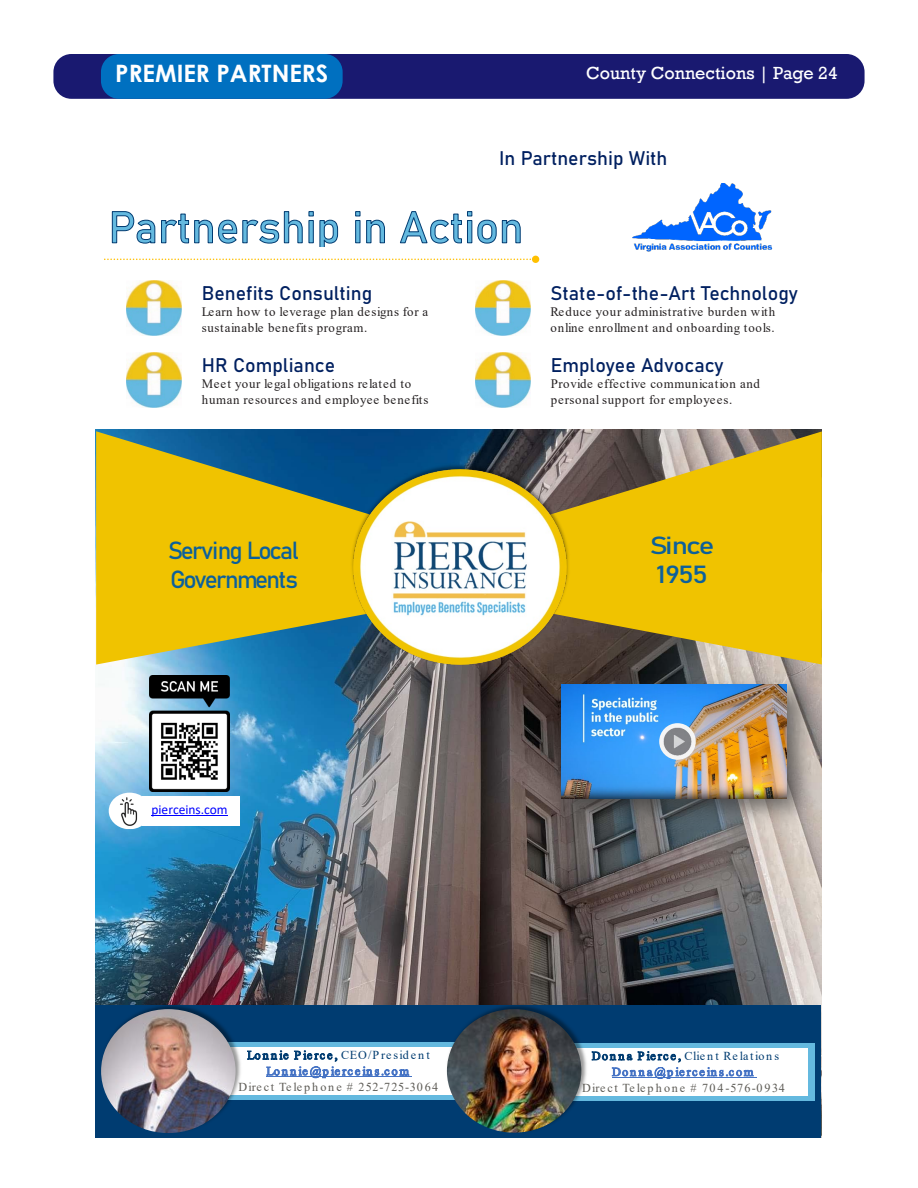
<style>
.page{position:relative;width:918px;height:1188px;background:#fff}
.page>*{position:absolute;margin:0;border:0;box-sizing:border-box;transform-origin:0 0}
.t1{font:24.45px/29.2px "Bahnschrift";letter-spacing:-.07em;color:#0c609b}
.t2{font:24.45px/29.2px "Bahnschrift";letter-spacing:-.07em;color:#0c609b;scale:1.2 1}
.t3{font:700 24px "Century Gothic";color:#fff}
.t4{font:19.5px "Bahnschrift";color:#002060}
.t5{font:18px "Rockwell";color:#fff}
.t6{font:13.5px "Calibri";color:#00f}
.t7{font:12.9px/15.3px "Times New Roman";letter-spacing:.045em;color:#231f20}
.t8{font:12.15px/16px "Times New Roman";letter-spacing:.145em;color:#5d5b55;text-align:center}
.s1{color:#003c71}
.s2{color:#4472c4}
</style>
<div class="page">
<div style="left:53px;top:54px;width:812px;height:45px;background:#191970;border-radius:18px"></div>
<div style="left:101px;top:54px;width:242px;height:45px;background:#0070c0;border-radius:18px"></div>
<img style="left:96px;top:429px;width:726px;height:708px">
<img style="left:632px;top:183px;width:141px;height:69px">
<svg style="left:96px;top:431px;width:277px;height:234px;background:#b3a82b"></svg>
<svg style="left:547px;top:431px;width:275px;height:233px;background:#cdaa1b"></svg>
<svg style="left:111px;top:211px;width:410px;height:35px"></svg>
<img style="left:126px;top:281px;width:56px;height:54px">
<img style="left:475px;top:281px;width:56px;height:54px">
<img style="left:126px;top:353px;width:56px;height:54px">
<img style="left:476px;top:353px;width:55px;height:54px">
<img style="left:349px;top:461px;width:223px;height:205px">
<img style="left:354px;top:470px;width:212px;height:195px">
<div style="left:96px;top:1005px;width:725px;height:132px;background:#003c71"></div>
<img style="left:149px;top:675px;width:81px;height:116px">
<div style="left:212px;top:1042px;width:258px;height:58px;background:#64b9df"></div>
<div style="left:220px;top:1047px;width:242px;height:16px;background:#fff"></div>
<div style="left:220px;top:1063px;width:242px;height:16px;background:#fff"></div>
<hr style="left:266px;top:1076px;width:146px;height:1px;background:#4472c4">
<div style="left:220px;top:1079px;width:242px;height:16px;background:#fff"></div>
<img style="left:99px;top:1001px;width:144px;height:90px">
<img style="left:101px;top:1009px;width:135px;height:124px">
<div style="left:557px;top:1043px;width:258px;height:58px;background:#64b9df"></div>
<div style="left:565px;top:1048px;width:242px;height:16px;background:#fff"></div>
<div style="left:565px;top:1064px;width:242px;height:16px;background:#fff"></div>
<hr style="left:612px;top:1077px;width:145px;height:1px;background:#4472c4">
<div style="left:565px;top:1080px;width:242px;height:16px;background:#fff"></div>
<img style="left:444px;top:1001px;width:145px;height:92px">
<img style="left:447px;top:1009px;width:134px;height:124px">
<div style="left:142px;top:796px;width:98px;height:30px;background:#fff"></div>
<hr style="left:152px;top:815px;width:76px;height:1px;background:#00f">
<img style="left:109px;top:793px;width:41px;height:36px">
<svg style="left:105px;top:259px;width:426px;height:1px"></svg>
<div style="left:532px;top:256px;width:7px;height:7px;background:#ffc000;border-radius:50%"></div>
<img style="left:543px;top:665px;width:279px;height:171px">
<img style="left:562px;top:684px;width:224px;height:114px">
<img style="left:659px;top:723px;width:37px;height:37px;border-radius:18px">
<p class="t3" style="left:115px;top:55px;width:215px">PREMIER PARTNERS</p>
<p class="t5" style="left:586px;top:62px;width:253px">County Connections | Page 24</p>
<p class="t4" style="left:202px;top:278px;width:172px">Benefits Consulting</p>
<p class="t7" style="left:202px;top:304px;width:228px">Learn how to leverage plan designs for a sustainable benefits program.</p>
<p class="t4" style="left:202px;top:350px;width:135px">HR Compliance</p>
<p class="t7" style="left:202px;top:376px;width:228px">Meet your legal obligations related to human resources and employee benefits</p>
<p class="t4" style="left:499px;top:143px;width:170px">In Partnership With</p>
<p class="t4" style="left:551px;top:278px;width:249px">State-of-the-Art Technology</p>
<p class="t7" style="left:551px;top:304px;width:226px">Reduce your administrative burden with online enrollment and onboarding tools.</p>
<p class="t4" style="left:551px;top:350px;width:174px">Employee Advocacy</p>
<p class="t7" style="left:551px;top:376px;width:211px">Provide effective communication and personal support for employees.</p>
<p class="t1" style="left:168px;top:534px;width:132px">Serving Local<br>Governments</p>
<p class="t2" style="left:650px;top:529px;width:55px">Since<br>1955</p>
<p class="t6" style="left:152px;top:800px;width:78px">pierceins.com</p>
<p class="t8" style="left:238px;top:1047px;width:201px"><span class="s1">Lonnie Pierce, CEO/President<br></span><span class="s2">Lonnie@pierceins.com<br></span>Direct Telephone # 252-725-3064</p>
<p class="t8" style="left:582px;top:1047px;width:204px"><span class="s1">Donna Pierce, Client Relations<br></span><span class="s2">Donna@pierceins.com<br></span>Direct Telephone # 704-576-0934</p>
</div>
